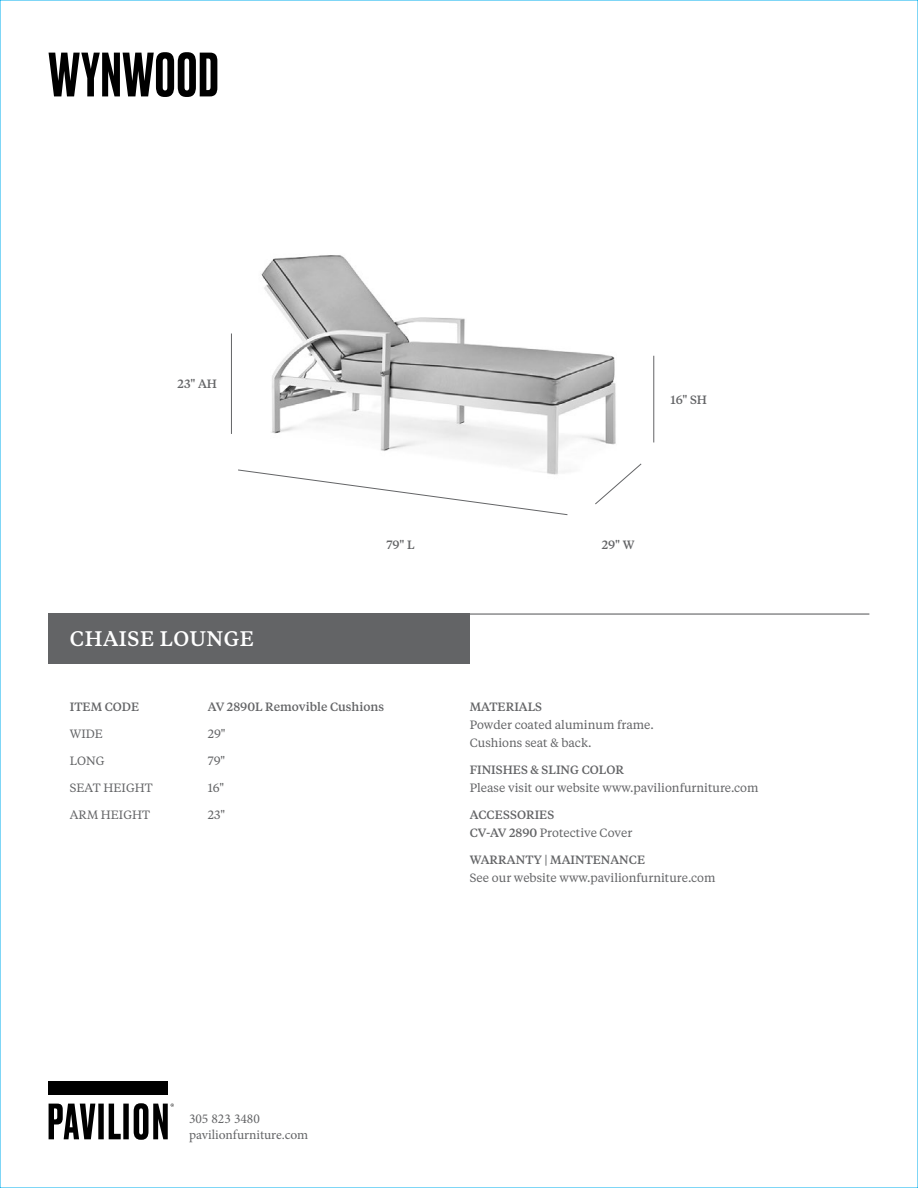
<style>
.page{position:relative;width:918px;height:1188px;background:#fff}
.page>*{position:absolute;margin:0;border:0;box-sizing:border-box;transform-origin:0 0}
.t1{font:500 58.95px "Druk";letter-spacing:.025em;color:#000}
.t2{font:500 21px "Tiempos Text";letter-spacing:.025em;color:#fff}
.t3{font:13.5px/16.2px "Minion Pro";color:#636466}
.t4{font:12px/18px "Tiempos Text";color:#636466}
.t5{font:500 12px/18px "Tiempos Text";color:#636466}
.s1{font-weight:400}
</style>
<div class="page">
<div style="left:49px;top:613px;width:421px;height:51px;background:#636466"></div>
<div style="left:49px;top:1082px;width:119px;height:13px;background:#000"></div>
<svg style="left:49px;top:1103px;width:125px;height:37px"></svg>
<hr style="left:49px;top:613px;width:820px;height:2px;background:#636466">
<img style="left:261px;top:255px;width:355px;height:214px">
<hr style="left:653px;top:356px;width:1px;height:86px;background:#636466">
<hr style="left:231px;top:334px;width:1px;height:100px;background:#636466">
<svg style="left:238px;top:469px;width:330px;height:47px"></svg>
<svg style="left:594px;top:463px;width:48px;height:42px"></svg>
<h1 class="t1" style="left:49px;top:34px;width:171px">WYNWOOD</h1>
<p class="t5" style="left:177px;top:374px;width:41px">23" AH</p>
<h2 class="t2" style="left:70px;top:624px;width:186px">CHAISE LOUNGE</h2>
<p class="t5" style="left:671px;top:390px;width:38px">16" SH</p>
<p class="t5" style="left:386px;top:535px;width:30px">79" L</p>
<p class="t5" style="left:602px;top:535px;width:34px">29" W</p>
<p class="t5" style="left:70px;top:697px;width:71px">ITEM CODE</p>
<p class="t5" style="left:208px;top:697px;width:178px">AV 2890L Removible Cushions</p>
<p class="t4" style="left:70px;top:724px;width:35px">WIDE</p>
<p class="t4" style="left:208px;top:724px;width:19px">29"</p>
<p class="t4" style="left:70px;top:751px;width:36px">LONG</p>
<p class="t4" style="left:208px;top:751px;width:19px">79"</p>
<p class="t4" style="left:70px;top:778px;width:84px">SEAT HEIGHT</p>
<p class="t4" style="left:208px;top:778px;width:18px">16"</p>
<p class="t4" style="left:70px;top:805px;width:82px">ARM HEIGHT</p>
<p class="t4" style="left:208px;top:805px;width:19px">23"</p>
<p class="t5" style="left:470px;top:697px;width:74px">MATERIALS</p>
<p class="t4" style="left:470px;top:715px;width:186px">Powder coated aluminum frame.<br>Cushions seat &amp; back.</p>
<p class="t5" style="left:470px;top:760px;width:156px">FINISHES &amp; SLING COLOR</p>
<p class="t4" style="left:470px;top:778px;width:290px">Please visit our website www.pavilionfurniture.com</p>
<p class="t5" style="left:470px;top:805px;width:164px">ACCESSORIES<br>CV-AV 2890 <span class="s1">Protective Cover</span></p>
<p class="t5" style="left:470px;top:850px;width:177px">WARRANTY | MAINTENANCE</p>
<p class="t4" style="left:470px;top:868px;width:247px">See our website www.pavilionfurniture.com</p>
<p class="t3" style="left:189px;top:1111px;width:121px">305 823 3480 pavilionfurniture.com</p>
</div>
